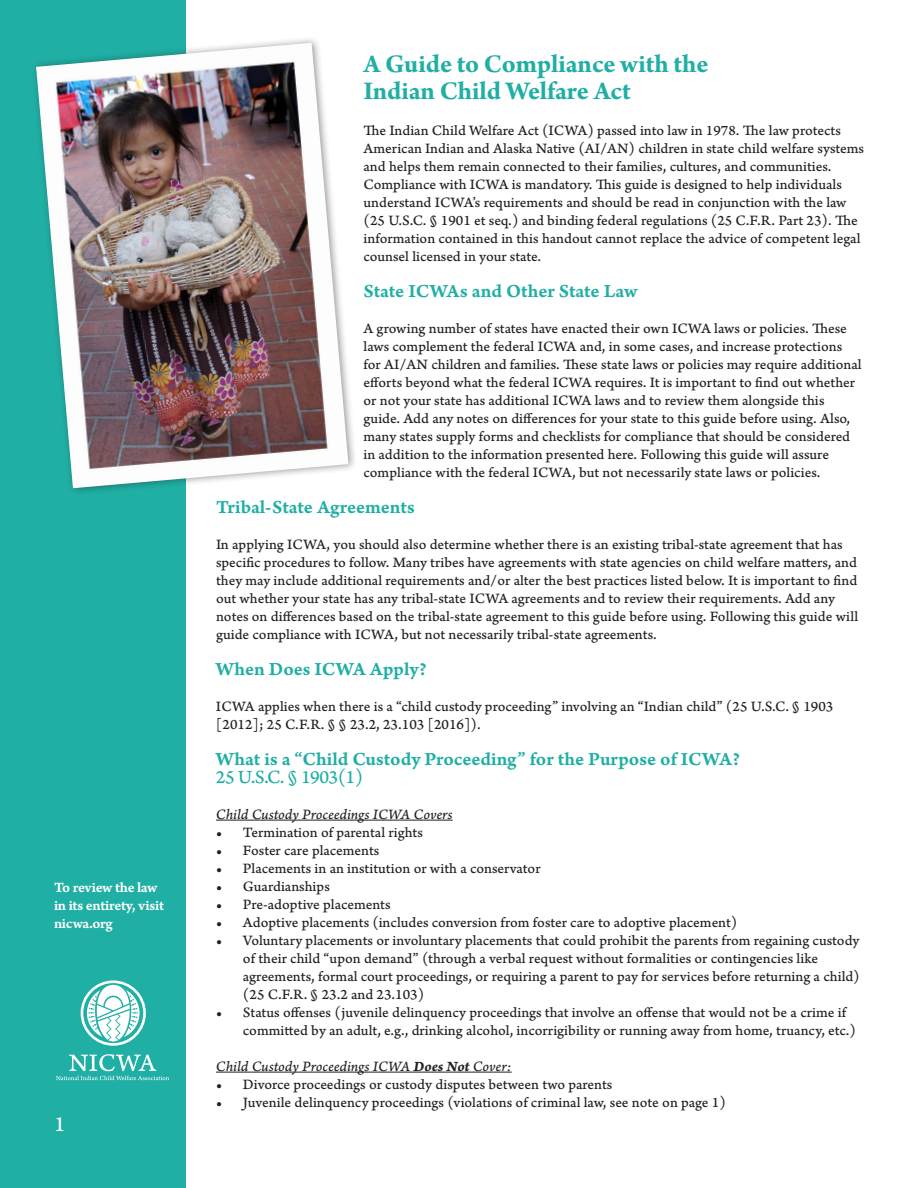
<style>
.page{position:relative;width:918px;height:1188px;background:#fff}
.page>*{position:absolute;margin:0;border:0;box-sizing:border-box;transform-origin:0 0}
.t1{font:700 27px/27px "Arno Pro";letter-spacing:-.005em;color:#1fafa4}
.t2{font:22.5px "Arno Pro Caption";color:#fff}
.t3{font:19.5px "Arno Pro Smbd Caption";letter-spacing:-.005em;color:#1fafa4}
.t4{font:19.5px "Arno Pro Caption";letter-spacing:-.03em;color:#1fafa4}
.t5{font:15px/18px "Arno Pro Caption";color:#231f20}
.t6{font:15px "Arno Pro Italic Caption";letter-spacing:-.005em;color:#231f20}
.t7{font:15px/18px "Arno Pro Smbd Caption";letter-spacing:-.02em;color:#fff}
.s1{font-family:"Arno Pro Bold Italic Caption"}
</style>
<div class="page">
<div style="left:0;top:0;width:186px;height:1188px;background:#1fafa4"></div>
<svg style="left:56px;top:1054px;width:113px;height:26px"></svg>
<div style="left:81px;top:980px;width:65px;height:66px;border:3px solid #fff;border-radius:50%"></div>
<svg style="left:87px;top:985px;width:53px;height:57px"></svg>
<hr style="left:216px;top:820px;width:237px;height:1px;background:#231f20">
<hr style="left:216px;top:1072px;width:296px;height:1px;background:#231f20">
<div style="left:31px;top:36px;width:327px;height:460px;background:#231f20;opacity:.45"></div>
<img style="left:36px;top:43px;width:312px;height:445px">
<p class="t7" style="left:54px;top:880px;width:112px">To review the law in its entirety, visit nicwa.org</p>
<h2 class="t2" style="left:54px;top:1111px;width:13px">1</h2>
<h1 class="t1" style="left:364px;top:51px;width:347px">A Guide to Compliance with the<br>Indian Child Welfare Act</h1>
<p class="t5" style="left:364px;top:122px;width:502px">The Indian Child Welfare Act (ICWA) passed into law in 1978. The law protects American Indian and Alaska Native (AI/AN) children in state child welfare systems and helps them remain connected to their families, cultures, and communities.<br>Compliance with ICWA is mandatory. This guide is designed to help individuals understand ICWA’s requirements and should be read in conjunction with the law (25 U.S.C. § 1901 et seq.) and binding federal regulations (25 C.F.R. Part 23). The information contained in this handout cannot replace the advice of competent legal counsel licensed in your state.</p>
<h3 class="t3" style="left:364px;top:279px;width:276px">State ICWAs and Other State Law</h3>
<p class="t5" style="left:364px;top:320px;width:500px">A growing number of states have enacted their own ICWA laws or policies. These laws complement the federal ICWA and, in some cases, and increase protections for AI/AN children and families. These state laws or policies may require additional efforts beyond what the federal ICWA requires. It is important to find out whether or not your state has additional ICWA laws and to review them alongside this guide. Add any notes on differences for your state to this guide before using. Also, many states supply forms and checklists for compliance that should be considered in addition to the information presented here. Following this guide will assure compliance with the federal ICWA, but not necessarily state laws or policies.</p>
<h3 class="t3" style="left:216px;top:495px;width:200px">Tribal-State Agreements</h3>
<p class="t5" style="left:216px;top:536px;width:644px">In applying ICWA, you should also determine whether there is an existing tribal-state agreement that has specific procedures to follow. Many tribes have agreements with state agencies on child welfare matters, and they may include additional requirements and/or alter the best practices listed below. It is important to find out whether your state has any tribal-state ICWA agreements and to review their requirements. Add any notes on differences based on the tribal-state agreement to this guide before using. Following this guide will guide compliance with ICWA, but not necessarily tribal-state agreements.</p>
<h3 class="t3" style="left:216px;top:657px;width:212px">When Does ICWA Apply?</h3>
<p class="t5" style="left:216px;top:698px;width:619px">ICWA applies when there is a “child custody proceeding” involving an “Indian child” (25 U.S.C. § 1903 [2012]; 25 C.F.R. § § 23.2, 23.103 [2016]).</p>
<h3 class="t3" style="left:216px;top:747px;width:526px">What is a “Child Custody Proceeding” for the Purpose of ICWA?</h3>
<h3 class="t4" style="left:216px;top:765px;width:149px">25 U.S.C. § 1903(1)</h3>
<p class="t6" style="left:216px;top:805px;width:238px">Child Custody Proceedings ICWA Covers</p>
<p class="t5" style="left:216px;top:824px;width:208px">• Termination of parental rights</p>
<p class="t5" style="left:216px;top:842px;width:165px">• Foster care placements</p>
<p class="t5" style="left:216px;top:860px;width:326px">• Placements in an institution or with a conservator</p>
<p class="t5" style="left:216px;top:878px;width:115px">• Guardianships</p>
<p class="t5" style="left:216px;top:896px;width:176px">• Pre-adoptive placements</p>
<p class="t5" style="left:216px;top:914px;width:523px">• Adoptive placements (includes conversion from foster care to adoptive placement)</p>
<p class="t5" style="left:243px;top:932px;width:618px;text-indent:-27px">• Voluntary placements or involuntary placements that could prohibit the parents from regaining custody of their child “upon demand” (through a verbal request without formalities or contingencies like agreements, formal court proceedings, or requiring a parent to pay for services before returning a child) (25 C.F.R. § 23.2 and 23.103)</p>
<p class="t5" style="left:243px;top:1004px;width:615px;text-indent:-27px">• Status offenses (juvenile delinquency proceedings that involve an offense that would not be a crime if committed by an adult, e.g., drinking alcohol, incorrigibility or running away from home, truancy, etc.)</p>
<p class="t6" style="left:216px;top:1057px;width:297px">Child Custody Proceedings ICWA <span class="s1">Does Not</span> Cover:</p>
<p class="t5" style="left:216px;top:1076px;width:398px">• Divorce proceedings or custody disputes between two parents</p>
<p class="t5" style="left:216px;top:1094px;width:512px">• Juvenile delinquency proceedings (violations of criminal law, see note on page 1)</p>
</div>
